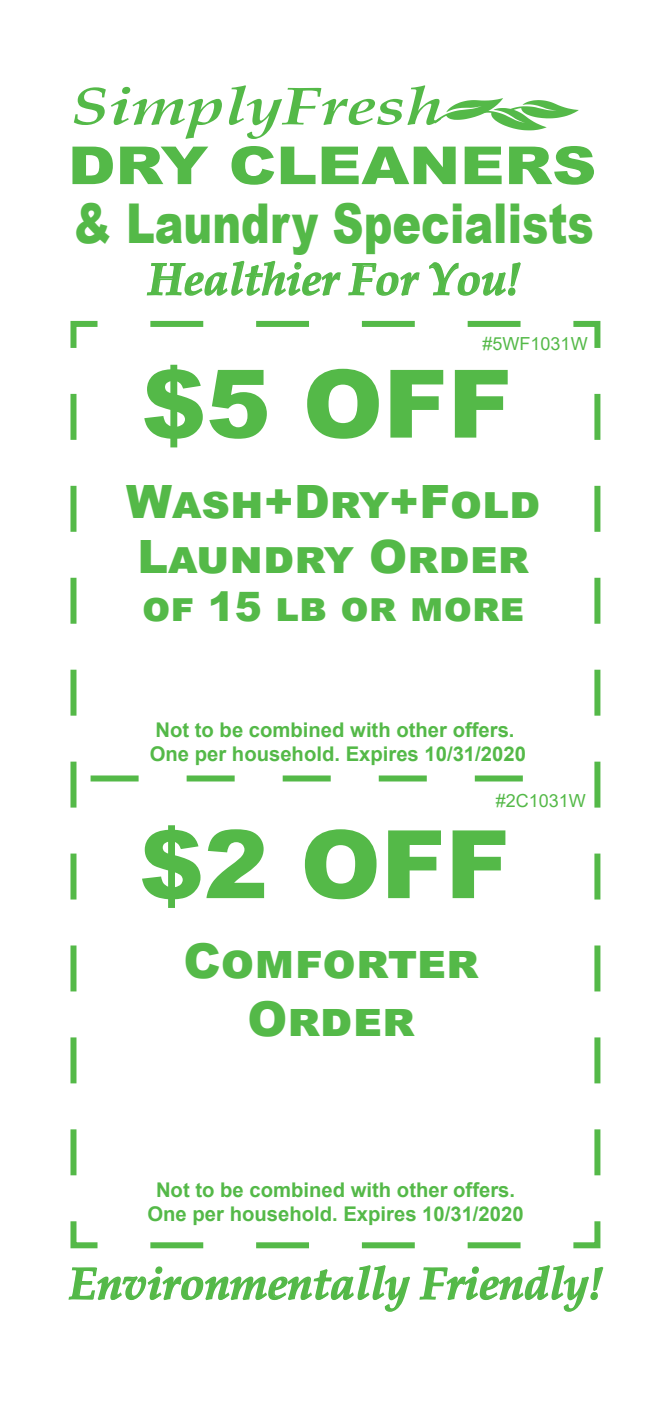
<style>
.page{position:relative;width:656px;height:1402px;background:#fff}
.page>*{position:absolute;margin:0;border:0;box-sizing:border-box;transform-origin:0 0}
.t1{font:900 94.5px "Arial";color:#54b948}
.t2{font:900 54.9px "Arial";color:#54b948;scale:.79 1}
.t3{font:900 48px/57.6px "Arial";color:#54b948;text-align:center}
.t4{font:900 45.9px/55.2px "Arial";color:#54b948}
.t5{font:italic 700 45px "Book Antiqua";color:#54b948}
.t6{font:900 40.5px "Arial";color:#54b948}
.t7{font:700 20.4px/24.3px "Arial";color:#54b948}
.t8{font:18px "Arial";color:#54b948}
</style>
<div class="page">
<img style="left:72px;top:146px;width:430px;height:39px">
<svg style="left:72px;top:147px;width:41px;height:37px"></svg>
<svg style="left:120px;top:147px;width:88px;height:37px"></svg>
<svg style="left:231px;top:146px;width:43px;height:39px"></svg>
<svg style="left:281px;top:147px;width:34px;height:37px"></svg>
<svg style="left:321px;top:147px;width:134px;height:37px"></svg>
<svg style="left:464px;top:147px;width:37px;height:37px"></svg>
<svg style="left:509px;top:146px;width:85px;height:39px"></svg>
<svg style="left:74px;top:87px;width:148px;height:52px"></svg>
<svg style="left:229px;top:85px;width:350px;height:54px"></svg>
<svg style="left:573px;top:1221px;width:28px;height:28px"></svg>
<svg style="left:150px;top:1242px;width:370px;height:6px"></svg>
<svg style="left:70px;top:1221px;width:28px;height:28px"></svg>
<svg style="left:70px;top:393px;width:6px;height:782px"></svg>
<svg style="left:70px;top:320px;width:28px;height:28px"></svg>
<svg style="left:150px;top:321px;width:371px;height:6px"></svg>
<svg style="left:573px;top:320px;width:28px;height:28px"></svg>
<svg style="left:594px;top:394px;width:6px;height:782px"></svg>
<svg style="left:91px;top:775px;width:432px;height:6px"></svg>
<svg style="left:146px;top:260px;width:274px;height:36px"></svg>
<svg style="left:429px;top:262px;width:92px;height:34px"></svg>
<svg style="left:68px;top:1265px;width:342px;height:47px"></svg>
<svg style="left:419px;top:1265px;width:185px;height:47px"></svg>
<h2 class="t2" style="left:73px;top:183px;width:660px">&amp; Laundry Specialists</h2>
<h3 class="t5" style="left:148px;top:248px;width:374px">Healthier For You!</h3>
<p class="t8" style="left:482px;top:331px;width:107px">#5WF1031W</p>
<h1 class="t1" style="left:142px;top:335px;width:372px">$5 OFF</h1>
<h3 class="t4" style="left:126px;top:472px;width:416px">WASH+DRY+FOLD<br>LAUNDRY ORDER</h3>
<h3 class="t6" style="left:142px;top:577px;width:383px">OF 15 LB OR MORE</h3>
<p class="t7" style="left:150px;top:718px;width:377px">Not to be combined with other offers.<br>One per household. Expires 10/31/2020</p>
<p class="t8" style="left:495px;top:788px;width:92px">#2C1031W</p>
<h1 class="t1" style="left:139px;top:795px;width:372px">$2 OFF</h1>
<h3 class="t3" style="left:183px;top:930px;width:296px">COMFORTER<br>ORDER</h3>
<p class="t7" style="left:147px;top:1177px;width:377px;text-align:center">Not to be combined with other offers.<br>One per household. Expires 10/31/2020</p>
<h3 class="t5" style="left:70px;top:1252px;width:535px">Environmentally Friendly!</h3>
</div>
